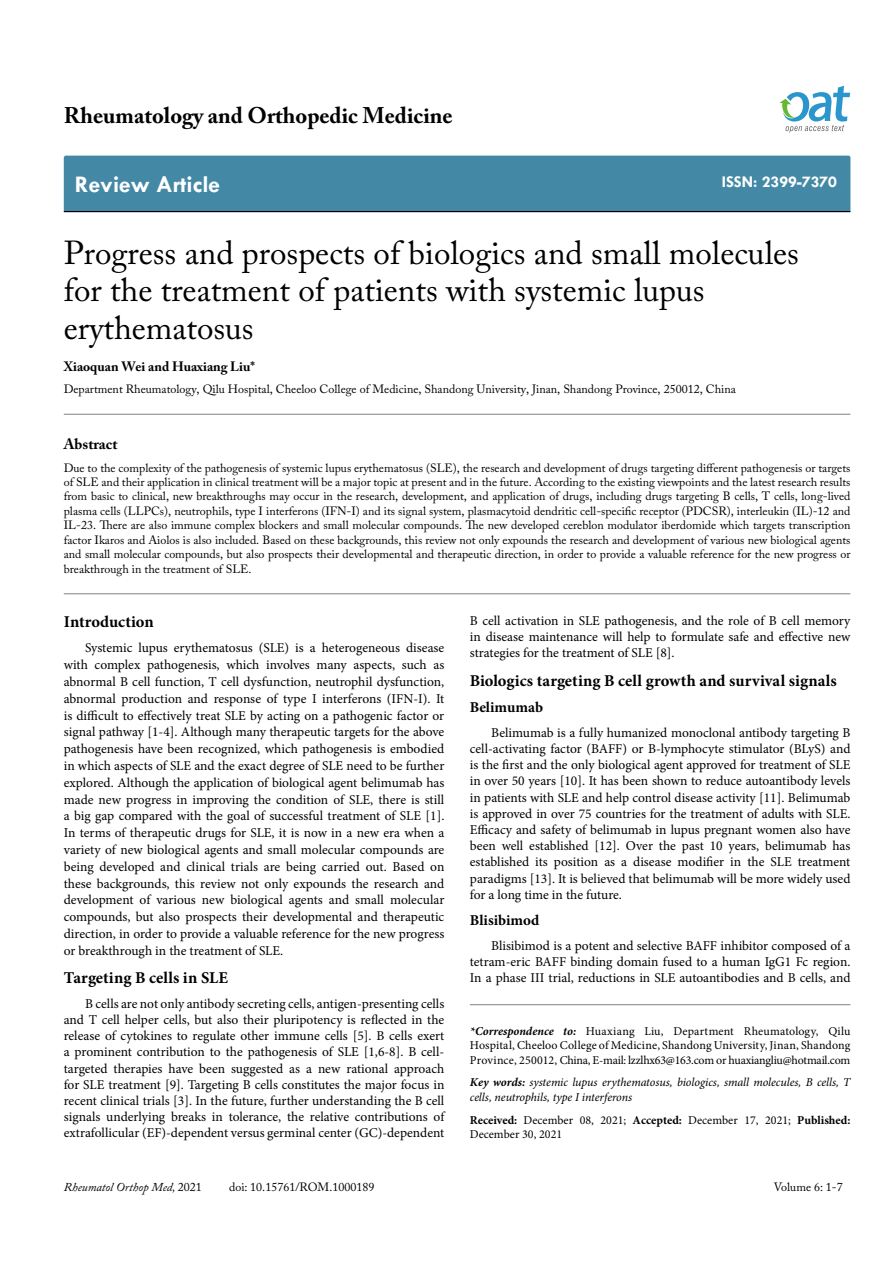
<style>
.page{position:relative;width:893px;height:1263px;background:#fff}
.page>*{position:absolute;margin:0;border:0;box-sizing:border-box;transform-origin:0 0}
.t1{font:33px/37.5px "Adobe Caslon Pro";color:#000}
.t2{font:700 24px "Tw Cen";color:#fff}
.t3{font:700 22.5px "Adobe Caslon Pro";color:#000}
.t4{font:700 16.5px "Minion Pro";color:#000}
.t5{font:700 16.5px "Tw Cen";color:#fff}
.t6{font:700 15px "Minion Pro";color:#000}
.t7{font:700 15px "Adobe Caslon Pro";color:#000}
.t8{font:13.5px/16.2px "Minion Pro";color:#000;text-align:justify}
.t9{font:700 13.5px "Adobe Caslon Pro";color:#000}
.t10{font:12px/14.4px "Adobe Caslon Pro";color:#000;text-align:justify}
.t11{font:12px/14.4px "Minion Pro";letter-spacing:-.02em;color:#000;text-align:justify}
.t12{font:italic 12px/14.4px "Minion Pro";letter-spacing:-.005em;color:#000}
.t13{font:12px/14.4px "Minion Pro";color:#000}
.t14{font:italic 12px "Adobe Caslon Pro";color:#000}
.s1{font-style:normal}
.s2{font-weight:700;font-style:italic}
.s3{font-weight:700}
</style>
<div class="page">
<div style="left:64px;top:156px;width:786px;height:55px;background:#4389a5"></div>
<hr style="left:64px;top:211px;width:786px;height:1px;background:#000">
<svg style="left:779px;top:86px;width:71px;height:47px"></svg>
<hr style="left:64px;top:414px;width:786px;height:1px;background:#808285">
<hr style="left:64px;top:593px;width:786px;height:1px;background:#808285">
<hr style="left:470px;top:1004px;width:380px;height:1px;background:#808285">
<h3 class="t3" style="left:64px;top:102px;width:390px">Rheumatology and Orthopedic Medicine</h3>
<h2 class="t2" style="left:75px;top:170px;width:147px">Review Article</h2>
<p class="t5" style="left:722px;top:172px;width:117px">ISSN: 2399-7370</p>
<h1 class="t1" style="left:64px;top:234px;width:737px">Progress and prospects of biologics and small molecules for the treatment of patients with systemic lupus erythematosus</h1>
<p class="t9" style="left:64px;top:358px;width:193px">Xiaoquan Wei and Huaxiang Liu*</p>
<p class="t10" style="left:64px;top:382px;width:674px">Department Rheumatology, Qilu Hospital, Cheeloo College of Medicine, Shandong University, Jinan, Shandong Province, 250012, China</p>
<p class="t7" style="left:64px;top:435px;width:55px">Abstract</p>
<p class="t10" style="left:64px;top:460px;width:788px">Due to the complexity of the pathogenesis of systemic lupus erythematosus (SLE), the research and development of drugs targeting different pathogenesis or targets of SLE and their application in clinical treatment will be a major topic at present and in the future. According to the existing viewpoints and the latest research results from basic to clinical, new breakthroughs may occur in the research, development, and application of drugs, including drugs targeting B cells, T cells, long-lived plasma cells (LLPCs), neutrophils, type I interferons (IFN-I) and its signal system, plasmacytoid dendritic cell-specific receptor (PDCSR), interleukin (IL)-12 and IL-23. There are also immune complex blockers and small molecular compounds. The new developed cereblon modulator iberdomide which targets transcription factor Ikaros and Aiolos is also included. Based on these backgrounds, this review not only expounds the research and development of various new biological agents and small molecular compounds, but also prospects their developmental and therapeutic direction, in order to provide a valuable reference for the new progress or breakthrough in the treatment of SLE.</p>
<p class="t4" style="left:64px;top:610px;width:91px">Introduction</p>
<p class="t8" style="left:64px;top:640px;width:382px;line-height:16.8px;text-indent:21px">Systemic lupus erythematosus (SLE) is a heterogeneous disease with complex pathogenesis, which involves many aspects, such as abnormal B cell function, T cell dysfunction, neutrophil dysfunction, abnormal production and response of type I interferons (IFN-I). It is difficult to effectively treat SLE by acting on a pathogenic factor or signal pathway [1-4]. Although many therapeutic targets for the above pathogenesis have been recognized, which pathogenesis is embodied in which aspects of SLE and the exact degree of SLE need to be further explored. Although the application of biological agent belimumab has made new progress in improving the condition of SLE, there is still a big gap compared with the goal of successful treatment of SLE [1].<br>In terms of therapeutic drugs for SLE, it is now in a new era when a variety of new biological agents and small molecular compounds are being developed and clinical trials are being carried out. Based on these backgrounds, this review not only expounds the research and development of various new biological agents and small molecular compounds, but also prospects their developmental and therapeutic direction, in order to provide a valuable reference for the new progress or breakthrough in the treatment of SLE.</p>
<p class="t4" style="left:64px;top:966px;width:166px">Targeting B cells in SLE</p>
<p class="t8" style="left:64px;top:995px;width:382px;text-indent:21px">B cells are not only antibody secreting cells, antigen-presenting cells and T cell helper cells, but also their pluripotency is reflected in the release of cytokines to regulate other immune cells [5]. B cells exert a prominent contribution to the pathogenesis of SLE [1,6-8]. B cell&shy;targeted therapies have been suggested as a new rational approach for SLE treatment [9]. Targeting B cells constitutes the major focus in recent clinical trials [3]. In the future, further understanding the B cell signals underlying breaks in tolerance, the relative contributions of extrafollicular (EF)-dependent versus germinal center (GC)-dependent</p>
<p class="t14" style="left:64px;top:1180px;width:140px">Rheumatol Orthop Med, <span class="s1">2021</span></p>
<p class="t10" style="left:229px;top:1180px;width:147px">doi: 10.15761/ROM.1000189</p>
<p class="t8" style="left:470px;top:612px;width:382px">B cell activation in SLE pathogenesis, and the role of B cell memory in disease maintenance will help to formulate safe and effective new strategies for the treatment of SLE [8].</p>
<p class="t4" style="left:470px;top:669px;width:368px">Biologics targeting B cell growth and survival signals</p>
<p class="t6" style="left:470px;top:697px;width:75px">Belimumab</p>
<p class="t8" style="left:470px;top:724px;width:382px;text-indent:21px">Belimumab is a fully humanized monoclonal antibody targeting B cell-activating factor (BAFF) or B-lymphocyte stimulator (BLyS) and is the first and the only biological agent approved for treatment of SLE in over 50 years [10]. It has been shown to reduce autoantibody levels in patients with SLE and help control disease activity [11]. Belimumab is approved in over 75 countries for the treatment of adults with SLE.<br>Efficacy and safety of belimumab in lupus pregnant women also have been well established [12]. Over the past 10 years, belimumab has established its position as a disease modifier in the SLE treatment paradigms [13]. It is believed that belimumab will be more widely used for a long time in the future.</p>
<p class="t6" style="left:470px;top:910px;width:71px">Blisibimod</p>
<p class="t8" style="left:470px;top:938px;width:382px;text-indent:21px">Blisibimod is a potent and selective BAFF inhibitor composed of a tetram-eric BAFF binding domain fused to a human IgG1 Fc region.<br>In a phase III trial, reductions in SLE autoantibodies and B cells, and</p>
<p class="t11" style="left:470px;top:1024px;width:382px"><span class="s2">*Correspondence to:</span> Huaxiang Liu, Department Rheumatology, Qilu Hospital, Cheeloo College of Medicine, Shandong University, Jinan, Shandong Province, 250012, China, E-mail: lzzlhx63@163.com or huaxiangliu@hotmail.com</p>
<p class="t12" style="left:470px;top:1075px;width:382px"><span class="s3">Key words:</span> systemic lupus erythematosus, biologics, small molecules, B cells, T cells, neutrophils, type I interferons</p>
<p class="t13" style="left:470px;top:1113px;width:382px"><span class="s3">Received:</span> December 08, 2021; <span class="s3">Accepted:</span> December 17, 2021; <span class="s3">Published:<br></span>December 30, 2021</p>
<p class="t10" style="left:774px;top:1180px;width:71px">Volume 6: 1-7</p>
</div>
